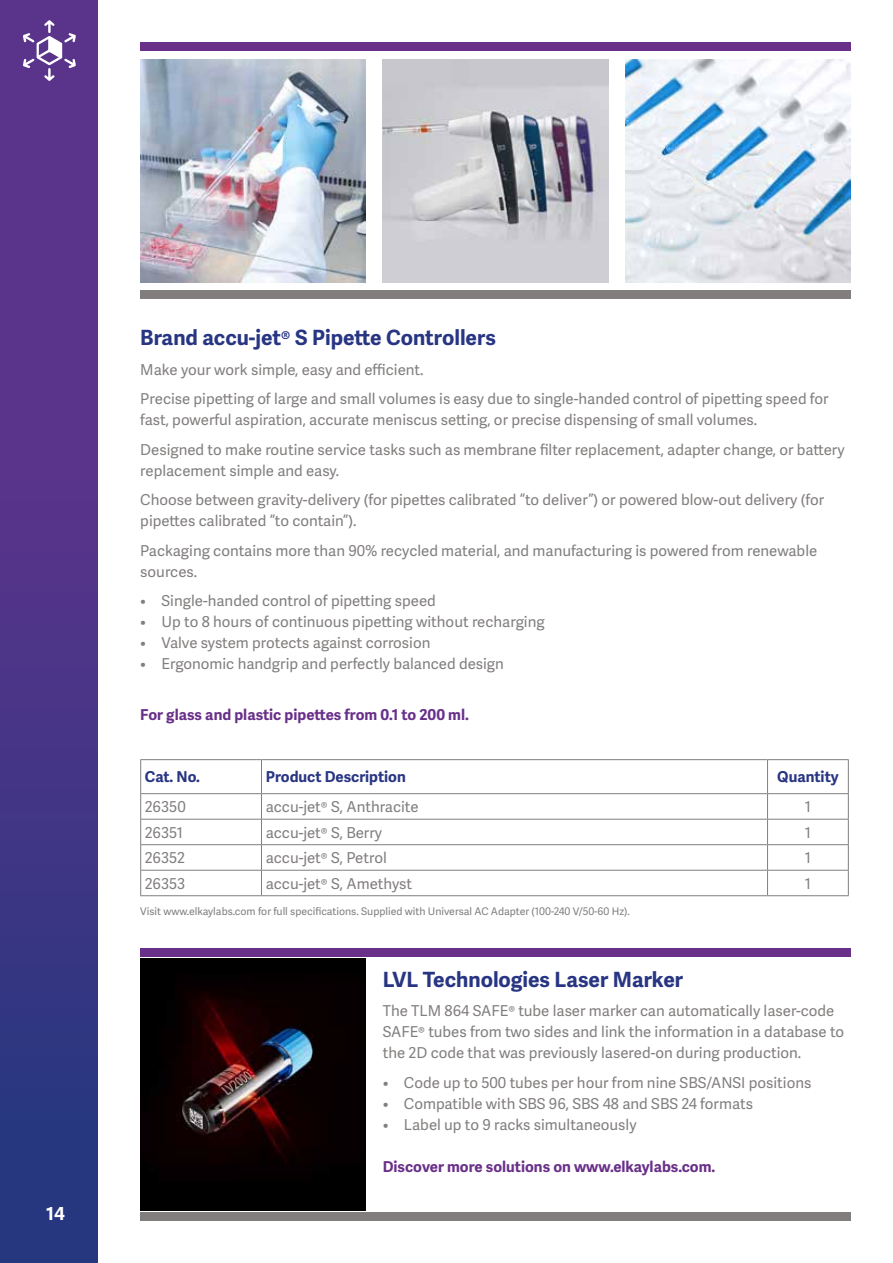
<style>
.page{position:relative;width:893px;height:1263px;background:#fff}
.page>*{position:absolute;margin:0;border:0;box-sizing:border-box;transform-origin:0 0}
.t1{font:700 21px "Adelle Sans";color:#283583}
.t2{font:700 18px "Adelle Sans";color:#fff}
.t3{font:15px/29.5px "Adelle Sans";color:#817e7d}
.t4{font:700 15px "Adelle Sans";color:#693089}
.t5{font:700 15px "Adelle Sans";color:#283583}
.t6{font:10.5px "Adelle Sans";color:#817e7d}
</style>
<div class="page">
<div style="left:0;top:0;width:98px;height:1263px;background:linear-gradient(to bottom,#68338e,#283780)"></div>
<svg style="left:23px;top:20px;width:53px;height:61px;background:#7c5ea2"></svg>
<div style="left:140px;top:43px;width:710px;height:8px;background:#693089"></div>
<div style="left:140px;top:290px;width:710px;height:9px;background:#817e7d"></div>
<img style="left:140px;top:59px;width:226px;height:223px">
<img style="left:383px;top:59px;width:225px;height:223px">
<hr style="left:140px;top:759px;width:121px;height:1px;background:#817e7d">
<hr style="left:140px;top:760px;width:1px;height:33px;background:#817e7d">
<hr style="left:261px;top:759px;width:506px;height:1px;background:#817e7d">
<hr style="left:261px;top:760px;width:1px;height:33px;background:#817e7d">
<hr style="left:767px;top:759px;width:82px;height:1px;background:#817e7d">
<hr style="left:767px;top:760px;width:1px;height:33px;background:#817e7d">
<hr style="left:848px;top:760px;width:1px;height:33px;background:#817e7d">
<hr style="left:140px;top:793px;width:121px;height:1px;background:#817e7d">
<hr style="left:261px;top:793px;width:506px;height:1px;background:#817e7d">
<hr style="left:767px;top:793px;width:82px;height:1px;background:#817e7d">
<hr style="left:140px;top:819px;width:121px;height:1px;background:#817e7d">
<hr style="left:261px;top:819px;width:506px;height:1px;background:#817e7d">
<hr style="left:767px;top:819px;width:82px;height:1px;background:#817e7d">
<hr style="left:140px;top:844px;width:121px;height:1px;background:#817e7d">
<hr style="left:261px;top:844px;width:506px;height:1px;background:#817e7d">
<hr style="left:767px;top:844px;width:82px;height:1px;background:#817e7d">
<hr style="left:140px;top:870px;width:121px;height:1px;background:#817e7d">
<svg style="left:140px;top:794px;width:1px;height:101px"></svg>
<hr style="left:261px;top:870px;width:506px;height:1px;background:#817e7d">
<svg style="left:261px;top:794px;width:1px;height:101px"></svg>
<hr style="left:767px;top:870px;width:82px;height:1px;background:#817e7d">
<svg style="left:767px;top:794px;width:1px;height:101px"></svg>
<svg style="left:848px;top:794px;width:1px;height:101px"></svg>
<hr style="left:140px;top:895px;width:121px;height:1px;background:#817e7d">
<hr style="left:261px;top:895px;width:506px;height:1px;background:#817e7d">
<hr style="left:767px;top:895px;width:82px;height:1px;background:#817e7d">
<img style="left:625px;top:59px;width:225px;height:223px">
<div style="left:140px;top:948px;width:710px;height:9px;background:#693089"></div>
<div style="left:140px;top:1212px;width:710px;height:8px;background:#817e7d"></div>
<img style="left:140px;top:958px;width:226px;height:253px">
<p class="t2" style="left:46px;top:1202px;width:20px">14</p>
<h1 class="t1" style="left:140px;top:325px;width:357px">Brand accu-jet® S Pipette Controllers</h1>
<p class="t3" style="left:140px;top:355px;width:690px">Make your work simple, easy and efficient.<br>Precise pipetting of large and small volumes is easy due to single-handed control of pipetting speed for</p>
<p class="t3" style="left:140px;top:405px;width:706px">fast, powerful aspiration, accurate meniscus setting, or precise dispensing of small volumes.<br>Designed to make routine service tasks such as membrane filter replacement, adapter change, or battery</p>
<p class="t3" style="left:140px;top:456px;width:685px">replacement simple and easy.<br>Choose between gravity-delivery (for pipettes calibrated “to deliver”) or powered blow-out delivery (for</p>
<p class="t3" style="left:140px;top:506px;width:678px">pipettes calibrated “to contain”).<br>Packaging contains more than 90% recycled material, and manufacturing is powered from renewable</p>
<p class="t3" style="left:140px;top:557px;width:58px">sources.</p>
<p class="t3" style="left:140px;top:586px;width:297px">• Single-handed control of pipetting speed</p>
<p class="t3" style="left:140px;top:607px;width:406px">• Up to 8 hours of continuous pipetting without recharging</p>
<p class="t3" style="left:140px;top:628px;width:292px">• Valve system protects against corrosion</p>
<p class="t3" style="left:140px;top:649px;width:365px">• Ergonomic handgrip and perfectly balanced design</p>
<p class="t4" style="left:140px;top:705px;width:330px">For glass and plastic pipettes from 0.1 to 200 ml.</p>
<p class="t5" style="left:145px;top:768px;width:56px">Cat. No.</p>
<p class="t5" style="left:266px;top:768px;width:142px">Product Description</p>
<p class="t5" style="left:777px;top:768px;width:63px">Quantity</p>
<p class="t3" style="left:145px;top:792px;width:42px">26350</p>
<p class="t3" style="left:266px;top:792px;width:154px">accu-jet® S, Anthracite</p>
<p class="t3" style="left:805px;top:792px;width:8px">1</p>
<p class="t3" style="left:145px;top:818px;width:40px">26351</p>
<p class="t3" style="left:266px;top:818px;width:118px">accu-jet® S, Berry</p>
<p class="t3" style="left:805px;top:818px;width:8px">1</p>
<p class="t3" style="left:145px;top:843px;width:41px">26352</p>
<p class="t3" style="left:266px;top:843px;width:122px">accu-jet® S, Petrol</p>
<p class="t3" style="left:805px;top:843px;width:8px">1</p>
<p class="t3" style="left:145px;top:869px;width:42px">26353</p>
<p class="t3" style="left:266px;top:869px;width:148px">accu-jet® S, Amethyst</p>
<p class="t3" style="left:805px;top:869px;width:8px">1</p>
<p class="t6" style="left:140px;top:905px;width:491px">Visit www.elkaylabs.com for full specifications. Supplied with Universal AC Adapter (100-240 V/50-60 Hz).</p>
<h1 class="t1" style="left:383px;top:966px;width:302px">LVL Technologies Laser Marker</h1>
<p class="t3" style="left:383px;top:1001px;width:463px;line-height:21px">The TLM 864 SAFE® tube laser marker can automatically laser-code<br>SAFE® tubes from two sides and link the information in a database to the 2D code that was previously lasered-on during production.</p>
<p class="t3" style="left:383px;top:1068px;width:430px">• Code up to 500 tubes per hour from nine SBS/ANSI positions</p>
<p class="t3" style="left:383px;top:1089px;width:372px">• Compatible with SBS 96, SBS 48 and SBS 24 formats</p>
<p class="t3" style="left:383px;top:1110px;width:255px">• Label up to 9 racks simultaneously</p>
<p class="t4" style="left:383px;top:1157px;width:334px">Discover more solutions on www.elkaylabs.com.</p>
</div>
